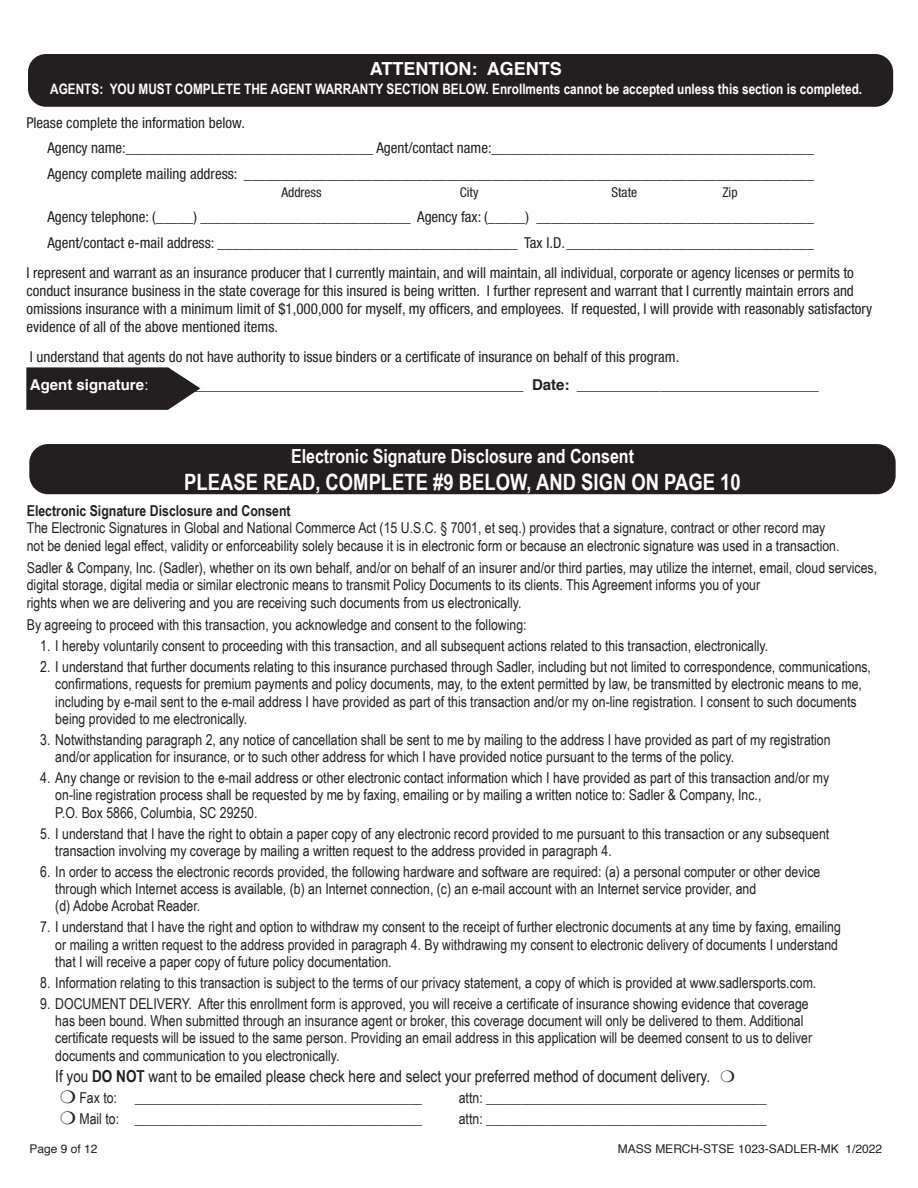
<style>
.page{position:relative;width:918px;height:1188px;background:#fff}
.page>*{position:absolute;margin:0;border:0;box-sizing:border-box;transform-origin:0 0}
.t1{font:700 22.5px "Arial Narrow";color:#fff}
.t2{font:700 19.5px "Arial Narrow";color:#fff}
.t3{font:700 18px "Helvetica";color:#fff}
.t4{font:16.5px "Arial Narrow";color:#231f20}
.t5{font:15px/17.2px "Arial Narrow";color:#231f20}
.t6{font:condensed 15px/25.5px "Helvetica Neue";color:#231f20}
.t7{font:15px "Helvetica";color:#231f20}
.t8{font:700 15px "Arial Narrow";color:#231f20}
.t9{font:700 14.4px "Arial Narrow";color:#fff}
.t10{font:condensed 13.5px "Helvetica Neue";color:#231f20}
.t11{font:12px "Helvetica";color:#231f20}
.s1{font-weight:700;color:#fff}
.s2{color:#fff}
.s3{font-weight:700}
</style>
<div class="page">
<svg style="left:26px;top:367px;width:174px;height:43px;background:#3a3637"></svg>
<div style="left:28px;top:54px;width:865px;height:53px;background:#231f20;border-radius:18px"></div>
<div style="left:30px;top:445px;width:865px;height:48px;background:#231f20;border-radius:18px"></div>
<div style="left:29px;top:444px;width:867px;height:50px;border:2px solid #231f20;border-radius:18px"></div>
<p class="t3" style="left:370px;top:54px;width:194px">ATTENTION: AGENTS</p>
<p class="t9" style="left:50px;top:78px;width:814px">AGENTS: YOU MUST COMPLETE THE AGENT WARRANTY SECTION BELOW. Enrollments cannot be accepted unless this section is completed.</p>
<p class="t6" style="left:47px;top:109px;width:768px;text-indent:-21px">Please complete the information below.<br>Agency name:_________________________________ Agent/contact name:___________________________________________<br>Agency complete mailing address: ____________________________________________________________________________</p>
<p class="t10" style="left:281px;top:184px;width:42px">Address</p>
<p class="t10" style="left:460px;top:184px;width:20px">City</p>
<p class="t10" style="left:611px;top:184px;width:27px">State</p>
<p class="t10" style="left:722px;top:184px;width:17px">Zip</p>
<p class="t6" style="left:47px;top:204px;width:768px">Agency telephone: (_____) ____________________________ Agency fax: (_____) _____________________________________<br>Agent/contact e-mail address: ________________________________________ Tax I.D._________________________________</p>
<p class="t6" style="left:26px;top:263px;width:848px;line-height:18px">I represent and warrant as an insurance producer that I currently maintain, and will maintain, all individual, corporate or agency licenses or permits to conduct insurance business in the state coverage for this insured is being written. I further represent and warrant that I currently maintain errors and omissions insurance with a minimum limit of $1,000,000 for myself, my officers, and employees. If requested, I will provide with reasonably satisfactory evidence of all of the above mentioned items.</p>
<p class="t6" style="left:30px;top:343px;width:651px">I understand that agents do not have authority to issue binders or a certificate of insurance on behalf of this program.</p>
<p class="t7" style="left:30px;top:373px;width:790px"><span class="s1">Agent signature</span><span class="s2">:</span> ____________________________________________ <span class="s3">Date:</span> _____________________________</p>
<h2 class="t2" style="left:291px;top:442px;width:345px">Electronic Signature Disclosure and Consent</h2>
<h1 class="t1" style="left:184px;top:465px;width:558px">PLEASE READ, COMPLETE #9 BELOW, AND SIGN ON PAGE 10</h1>
<p class="t8" style="left:27px;top:499px;width:265px">Electronic Signature Disclosure and Consent</p>
<p class="t5" style="left:27px;top:519px;width:814px">The Electronic Signatures in Global and National Commerce Act (15 U.S.C. § 7001, et seq.) provides that a signature, contract or other record may not be denied legal effect, validity or enforceability solely because it is in electronic form or because an electronic signature was used in a transaction.</p>
<p class="t5" style="left:27px;top:559px;width:852px">Sadler &amp; Company, Inc. (Sadler), whether on its own behalf, and/or on behalf of an insurer and/or third parties, may utilize the internet, email, cloud services, digital storage, digital media or similar electronic means to transmit Policy Documents to its clients. This Agreement informs you of your<br>rights when we are delivering and you are receiving such documents from us electronically.</p>
<p class="t5" style="left:27px;top:616px;width:501px">By agreeing to proceed with this transaction, you acknowledge and consent to the following:</p>
<p class="t5" style="left:40px;top:637px;width:730px">1. I hereby voluntarily consent to proceeding with this transaction, and all subsequent actions related to this transaction, electronically.</p>
<p class="t5" style="left:55px;top:658px;width:817px;text-indent:-15px">2. I understand that further documents relating to this insurance purchased through Sadler, including but not limited to correspondence, communications, confirmations, requests for premium payments and policy documents, may, to the extent permitted by law, be transmitted by electronic means to me, including by e-mail sent to the e-mail address I have provided as part of this transaction and/or my on-line registration. I consent to such documents being provided to me electronically.</p>
<p class="t5" style="left:55px;top:730px;width:777px;text-indent:-15px">3. Notwithstanding paragraph 2, any notice of cancellation shall be sent to me by mailing to the address I have provided as part of my registration and/or application for insurance, or to such other address for which I have provided notice pursuant to the terms of the policy.</p>
<p class="t5" style="left:55px;top:769px;width:775px;text-indent:-15px">4. Any change or revision to the e-mail address or other electronic contact information which I have provided as part of this transaction and/or my on-line registration process shall be requested by me by faxing, emailing or by mailing a written notice to: Sadler &amp; Company, Inc.,<br>P.O. Box 5866, Columbia, SC 29250.</p>
<p class="t5" style="left:55px;top:824px;width:776px;text-indent:-15px">5. I understand that I have the right to obtain a paper copy of any electronic record provided to me pursuant to this transaction or any subsequent transaction involving my coverage by mailing a written request to the address provided in paragraph 4.</p>
<p class="t5" style="left:55px;top:862px;width:767px;text-indent:-15px">6. In order to access the electronic records provided, the following hardware and software are required: (a) a personal computer or other device through which Internet access is available, (b) an Internet connection, (c) an e-mail account with an Internet service provider, and<br>(d) Adobe Acrobat Reader.</p>
<p class="t5" style="left:55px;top:918px;width:787px;text-indent:-15px">7. I understand that I have the right and option to withdraw my consent to the receipt of further electronic documents at any time by faxing, emailing or mailing a written request to the address provided in paragraph 4. By withdrawing my consent to electronic delivery of documents I understand that I will receive a paper copy of future policy documentation.</p>
<p class="t5" style="left:40px;top:973px;width:778px">8. Information relating to this transaction is subject to the terms of our privacy statement, a copy of which is provided at www.sadlersports.com.</p>
<p class="t5" style="left:55px;top:994px;width:758px;text-indent:-15px">9. DOCUMENT DELIVERY. After this enrollment form is approved, you will receive a certificate of insurance showing evidence that coverage has been bound. When submitted through an insurance agent or broker, this coverage document will only be delivered to them. Additional certificate requests will be issued to the same person. Providing an email address in this application will be deemed consent to us to deliver documents and communication to you electronically.</p>
<p class="t4" style="left:55px;top:1064px;width:656px">If you <span class="s3">DO NOT</span> want to be emailed please check here and select your preferred method of document delivery.</p>
<p class="t5" style="left:79px;top:1088px;width:344px">Fax to: __________________________________________</p>
<p class="t5" style="left:459px;top:1088px;width:309px">attn: _________________________________________</p>
<p class="t5" style="left:79px;top:1109px;width:344px">Mail to: __________________________________________</p>
<p class="t5" style="left:459px;top:1109px;width:309px">attn: _________________________________________</p>
<p class="t11" style="left:29px;top:1139px;width:70px">Page 9 of 12</p>
<p class="t11" style="left:618px;top:1139px;width:266px">MASS MERCH-STSE 1023-SADLER-MK 1/2022</p>
</div>
